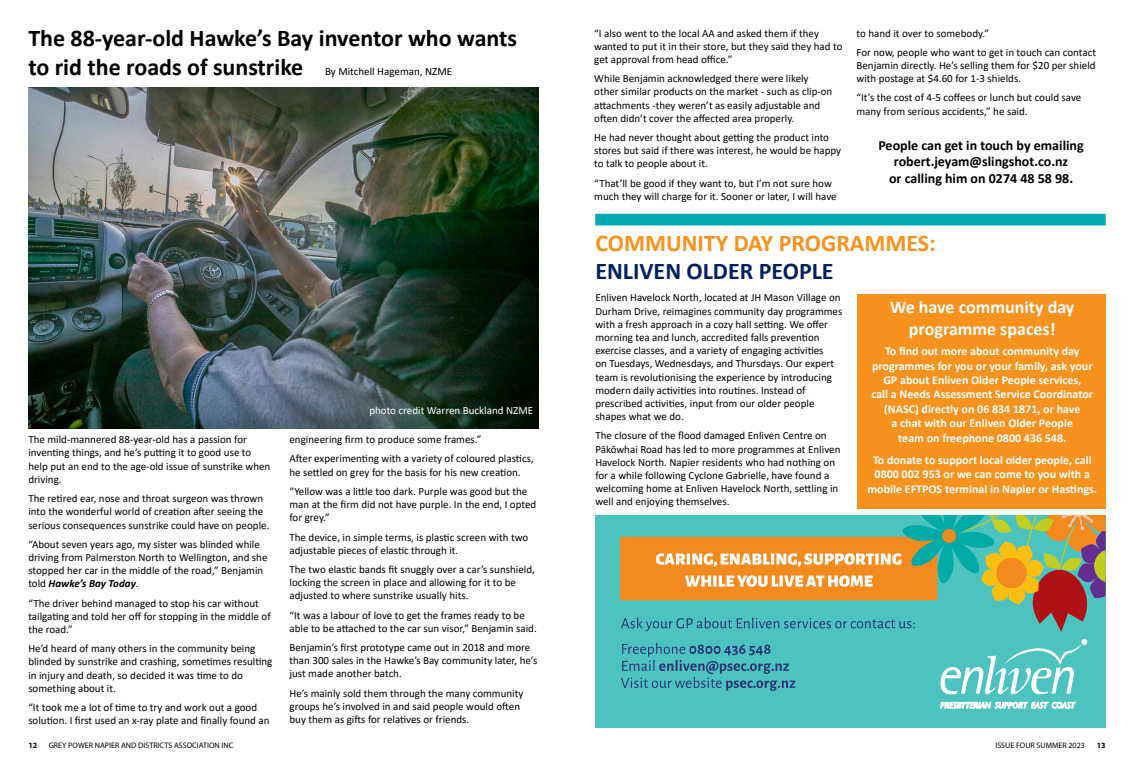
<style>
.page{position:relative;width:1134px;height:766px;background:#fff}
.page>*{position:absolute;margin:0;border:0;box-sizing:border-box;transform-origin:0 0}
.t1{font:700 24px/28.8px "Calibri";color:#000}
.t2{font:700 24px "Calibri";color:#f7921e}
.t3{font:700 24px "Calibri";color:#02205f}
.t4{font:700 18px/21.6px "Calibri";color:#fff;text-align:center}
.t5{font:700 14px/16.8px "Calibri";color:#000;text-align:center}
.t6{font:700 12px/14.4px "Calibri";color:#fff;text-align:center}
.t7{font:11px/13.2px "Calibri";color:#000}
.t8{font:11px "Calibri";color:#fff}
.t9{font:italic 600 8.3px "Stone Sans BQ";color:#fff;scale:.96 1}
.t10{font:8px "Myriad Pro";color:#000}
.t11{font:700 8px "Myriad Pro";color:#000}
.s1{font-weight:400;font-size:11px}
.s2{font-weight:700;font-style:italic}
</style>
<div class="page">
<div style="left:857px;top:293px;width:249px;height:215px;background:#f7921e"></div>
<div style="left:595px;top:214px;width:511px;height:11px;background:#00aaae;border:1px solid #00aaae"></div>
<div style="left:595px;top:515px;width:511px;height:212px;background:#4dc3c0"></div>
<svg style="left:621px;top:643px;width:174px;height:47px"></svg>
<svg style="left:621px;top:514px;width:485px;height:118px"></svg>
<svg style="left:940px;top:639px;width:147px;height:55px"></svg>
<img style="left:28px;top:88px;width:510px;height:340px">
<h1 class="t1" style="left:28px;top:24px;width:490px">The 88-year-old Hawke’s Bay inventor who wants to rid the roads of sunstrike <span class="s1">By Mitchell Hageman, NZME</span></h1>
<p class="t7" style="left:28px;top:432px;width:244px">The mild-mannered 88-year-old has a passion for inventing things, and he’s putting it to good use to help put an end to the age-old issue of sunstrike when driving.</p>
<p class="t7" style="left:28px;top:491px;width:243px">The retired ear, nose and throat surgeon was thrown into the wonderful world of creation after seeing the serious consequences sunstrike could have on people.</p>
<p class="t7" style="left:28px;top:537px;width:241px">“About seven years ago, my sister was blinded while driving from Palmerston North to Wellington, and she stopped her car in the middle of the road,” Benjamin told <span class="s2">Hawke’s Bay Today</span>.</p>
<p class="t7" style="left:28px;top:596px;width:244px">“The driver behind managed to stop his car without tailgating and told her off for stopping in the middle of the road.”</p>
<p class="t7" style="left:28px;top:641px;width:246px">He’d heard of many others in the community being blinded by sunstrike and crashing, sometimes resulting in injury and death, so decided it was time to do something about it.</p>
<p class="t7" style="left:28px;top:700px;width:243px">“It took me a lot of time to try and work out a good solution. I first used an x-ray plate and finally found an</p>
<p class="t8" style="left:369px;top:402px;width:165px">photo credit Warren Buckland NZME</p>
<p class="t7" style="left:289px;top:429px;width:246px;line-height:19.2px">engineering firm to produce some frames.”<br>After experimenting with a variety of coloured plastics,</p>
<p class="t7" style="left:289px;top:462px;width:239px;line-height:19.2px">he settled on grey for the basis for his new creation. “Yellow was a little too dark. Purple was good but the</p>
<p class="t7" style="left:289px;top:497px;width:248px">man at the firm did not have purple. In the end, I opted for grey.”</p>
<p class="t7" style="left:289px;top:530px;width:240px">The device, in simple terms, is plastic screen with two adjustable pieces of elastic through it.</p>
<p class="t7" style="left:289px;top:562px;width:247px">The two elastic bands fit snuggly over a car’s sunshield, locking the screen in place and allowing for it to be adjusted to where sunstrike usually hits.</p>
<p class="t7" style="left:289px;top:608px;width:249px">“It was a labour of love to get the frames ready to be able to be attached to the car sun visor,” Benjamin said.</p>
<p class="t7" style="left:289px;top:640px;width:249px">Benjamin’s first prototype came out in 2018 and more than 300 sales in the Hawke’s Bay community later, he’s just made another batch.</p>
<p class="t7" style="left:289px;top:686px;width:235px">He’s mainly sold them through the many community groups he’s involved in and said people would often buy them as gifts for relatives or friends.</p>
<p class="t7" style="left:594px;top:26px;width:250px">“I also went to the local AA and asked them if they wanted to put it in their store, but they said they had to get approval from head office.”</p>
<p class="t7" style="left:594px;top:72px;width:240px">While Benjamin acknowledged there were likely other similar products on the market - such as clip-on attachments -they weren’t as easily adjustable and often didn’t cover the affected area properly.</p>
<p class="t7" style="left:594px;top:130px;width:248px">He had never thought about getting the product into stores but said if there was interest, he would be happy to talk to people about it.</p>
<p class="t7" style="left:594px;top:176px;width:244px">“That’ll be good if they want to, but I’m not sure how much they will charge for it. Sooner or later, I will have</p>
<p class="t7" style="left:856px;top:23px;width:241px;line-height:19.2px">to hand it over to somebody.”<br>For now, people who want to get in touch can contact</p>
<p class="t7" style="left:856px;top:58px;width:241px">Benjamin directly. He’s selling them for $20 per shield with postage at $4.60 for 1-3 shields.</p>
<p class="t7" style="left:856px;top:91px;width:226px">“It’s the cost of 4-5 coffees or lunch but could save many from serious accidents,” he said.</p>
<p class="t5" style="left:878px;top:136px;width:207px">People can get in touch by emailing robert.jeyam@slingshot.co.nz<br>or calling him on 0274 48 58 98.</p>
<h1 class="t2" style="left:595px;top:225px;width:342px">COMMUNITY DAY PROGRAMMES:</h1>
<h1 class="t3" style="left:595px;top:254px;width:240px">ENLIVEN OLDER PEOPLE</h1>
<p class="t7" style="left:595px;top:291px;width:249px">Enliven Havelock North, located at JH Mason Village on Durham Drive, reimagines community day programmes with a fresh approach in a cozy hall setting. We offer morning tea and lunch, accredited falls prevention exercise classes, and a variety of engaging activities<br>on Tuesdays, Wednesdays, and Thursdays. Our expert team is revolutionising the experience by introducing modern daily activities into routines. Instead of prescribed activities, input from our older people shapes what we do.</p>
<p class="t7" style="left:595px;top:429px;width:247px">The closure of the flood damaged Enliven Centre on Pākōwhai Road has led to more programmes at Enliven Havelock North. Napier residents who had nothing on for a while following Cyclone Gabrielle, have found a welcoming home at Enliven Havelock North, settling in well and enjoying themselves.</p>
<h2 class="t4" style="left:890px;top:296px;width:186px">We have community day programme spaces!</h2>
<p class="t6" style="left:871px;top:343px;width:223px">To find out more about community day programmes for you or your family, ask your GP about Enliven Older People services,<br>call a Needs Assessment Service Coordinator (NASC) directly on 06 834 1871, or have<br>a chat with our Enliven Older People<br>team on freephone 0800 436 548.</p>
<p class="t6" style="left:867px;top:452px;width:231px">To donate to support local older people, call<br>0800 002 953 or we can come to you with a mobile EFTPOS terminal in Napier or Hastings.</p>
<p class="t9" style="left:940px;top:699px;width:142px">PRESBYTERIAN SUPPORT EAST COAST</p>
<p class="t11" style="left:28px;top:739px;width:10px">12</p>
<p class="t10" style="left:49px;top:739px;width:186px">GREY POWER NAPIER AND DISTRICTS ASSOCIATION INC</p>
<p class="t10" style="left:995px;top:739px;width:91px">ISSUE FOUR SUMMER 2023</p>
<p class="t11" style="left:1097px;top:739px;width:10px">13</p>
</div>
